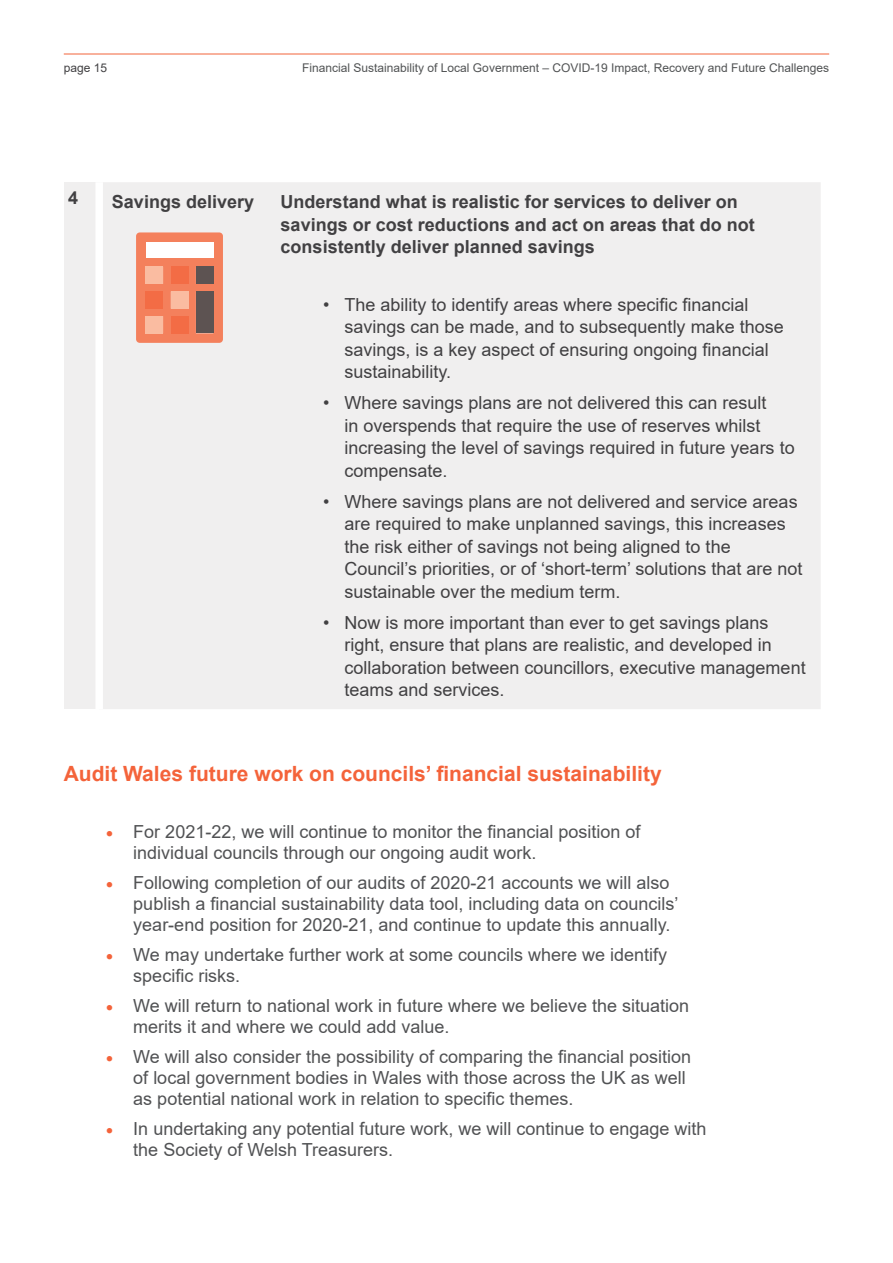
<style>
.page{position:relative;width:893px;height:1263px;background:#fff}
.page>*{position:absolute;margin:0;border:0;box-sizing:border-box;transform-origin:0 0}
.t1{font:700 21px "Arial";color:#f4633a}
.t2{font:18px/21px "Arial";color:#515254}
.t3{font:18px/22.5px "Arial";color:#414042}
.right_align_body{font:700 18px/22.5px "Arial";color:#414042}
.Body{font:700 18px "Arial";color:#414042}
.t4{font:12px "Arial";color:#515354}
.t5{font:12px "Arial";color:#414042}
.s1{color:#f4633a}
</style>
<div class="page">
<hr style="left:64px;top:54px;width:765px;height:1px;background:#f2633a">
<div style="left:64px;top:182px;width:35px;height:527px;background:#f0efef"></div>
<div style="left:103px;top:182px;width:718px;height:527px;background:#f0efef"></div>
<div style="left:95px;top:182px;width:8px;height:527px;background:#fff"></div>
<svg style="left:136px;top:232px;width:87px;height:111px"></svg>
<div style="left:146px;top:316px;width:17px;height:17px;background:#fabca1"></div>
<div style="left:171px;top:316px;width:17px;height:17px;background:#f36c45"></div>
<div style="left:196px;top:291px;width:17px;height:42px;background:#5d5352"></div>
<div style="left:146px;top:291px;width:17px;height:18px;background:#f36c45"></div>
<div style="left:171px;top:291px;width:17px;height:18px;background:#fabca1"></div>
<div style="left:146px;top:267px;width:17px;height:17px;background:#fabca1"></div>
<div style="left:171px;top:267px;width:17px;height:17px;background:#f36c45"></div>
<div style="left:196px;top:267px;width:17px;height:17px;background:#5d5352"></div>
<div style="left:146px;top:242px;width:67px;height:15px;background:#fff"></div>
<p class="t5" style="left:64px;top:59px;width:45px">page 15</p>
<p class="t4" style="left:302px;top:59px;width:528px">Financial Sustainability of Local Government – COVID-19 Impact, Recovery and Future Challenges</p>
<p class="Body" style="left:68px;top:185px;width:12px">4</p>
<p class="right_align_body" style="left:112px;top:191px;width:144px">Savings delivery</p>
<p class="right_align_body" style="left:281px;top:191px;width:476px">Understand what is realistic for services to deliver on savings or cost reductions and act on areas that do not consistently deliver planned savings</p>
<p class="t3" style="left:344px;top:293px;width:441px;text-indent:-21px">• The ability to identify areas where specific financial savings can be made, and to subsequently make those savings, is a key aspect of ensuring ongoing financial sustainability.</p>
<p class="t3" style="left:344px;top:392px;width:452px;text-indent:-21px">• Where savings plans are not delivered this can result<br>in overspends that require the use of reserves whilst increasing the level of savings required in future years to compensate.</p>
<p class="t3" style="left:344px;top:490px;width:460px;text-indent:-21px">• Where savings plans are not delivered and service areas are required to make unplanned savings, this increases the risk either of savings not being aligned to the Council’s priorities, or of ‘short-term’ solutions that are not sustainable over the medium term.</p>
<p class="t3" style="left:344px;top:611px;width:463px;text-indent:-21px">• Now is more important than ever to get savings plans right, ensure that plans are realistic, and developed in collaboration between councillors, executive management teams and services.</p>
<p class="t1" style="left:64px;top:758px;width:599px">Audit Wales future work on councils’ financial sustainability</p>
<p class="t2" style="left:133px;top:821px;width:509px;text-indent:-27px"><span class="s1">•</span> For 2021-22, we will continue to monitor the financial position of individual councils through our ongoing audit work.</p>
<p class="t2" style="left:133px;top:872px;width:547px;text-indent:-27px"><span class="s1">•</span> Following completion of our audits of 2020-21 accounts we will also publish a financial sustainability data tool, including data on councils’ year-end position for 2020-21, and continue to update this annually.</p>
<p class="t2" style="left:133px;top:944px;width:535px;text-indent:-27px"><span class="s1">•</span> We may undertake further work at some councils where we identify specific risks.</p>
<p class="t2" style="left:133px;top:995px;width:557px;text-indent:-27px"><span class="s1">•</span> We will return to national work in future where we believe the situation merits it and where we could add value.</p>
<p class="t2" style="left:133px;top:1046px;width:559px;text-indent:-27px"><span class="s1">•</span> We will also consider the possibility of comparing the financial position of local government bodies in Wales with those across the UK as well as potential national work in relation to specific themes.</p>
<p class="t2" style="left:133px;top:1118px;width:575px;text-indent:-27px"><span class="s1">•</span> In undertaking any potential future work, we will continue to engage with the Society of Welsh Treasurers.</p>
</div>
